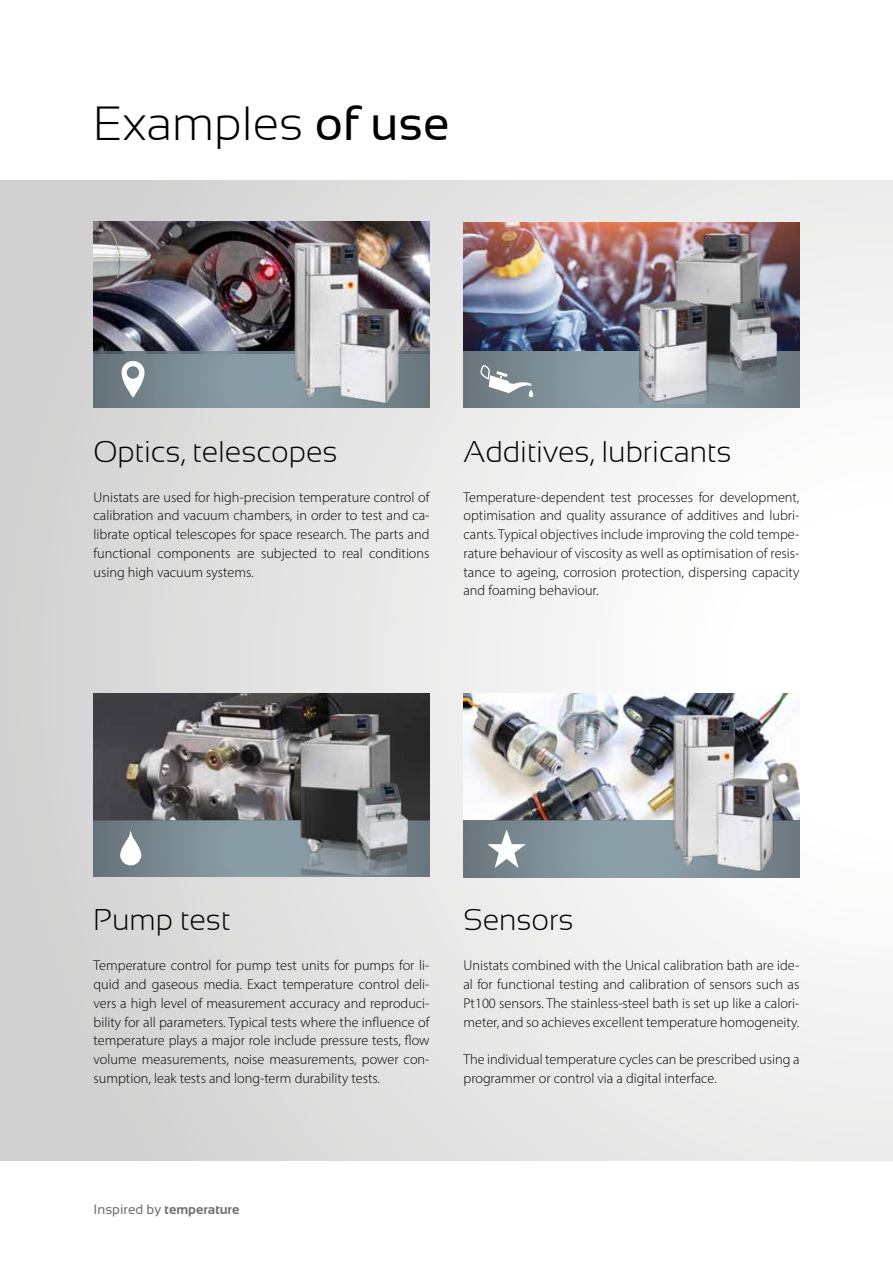
<style>
.page{position:relative;width:893px;height:1263px;background:#fff}
.page>*{position:absolute;margin:0;border:0;box-sizing:border-box;transform-origin:0 0}
.t1{font:91.8px "Entypo";color:#fff}
.t2{font:87.6px "Entypo";color:#fff}
.t3{font:300 48px "Sansation";color:#000}
.t4{font:300 30px "Sansation";color:#000}
.t5{font:300 14.25px/18.8px "Myriad Pro";color:#000;text-align:justify}
.t6{font:700 13.5px "Sansation";color:#706f6f}
.s1{font-weight:400}
</style>
<div class="page">
<div style="left:0;top:181px;width:893px;height:980px;background:linear-gradient(to right,#d1d1d0,#fdfdfd)"></div>
<img style="left:94px;top:222px;width:335px;height:129px">
<img style="left:463px;top:223px;width:336px;height:127px">
<img style="left:94px;top:693px;width:335px;height:127px">
<img style="left:463px;top:693px;width:336px;height:128px">
<svg style="left:463px;top:351px;width:336px;height:57px;background:#7d8e96"></svg>
<svg style="left:463px;top:821px;width:336px;height:56px;background:#7e8f98"></svg>
<svg style="left:94px;top:820px;width:335px;height:57px;background:#7b8c95"></svg>
<svg style="left:94px;top:351px;width:335px;height:57px;background:#798992"></svg>
<svg style="left:119px;top:830px;width:24px;height:35px"></svg>
<svg style="left:479px;top:365px;width:56px;height:32px"></svg>
<img style="left:669px;top:225px;width:97px;height:184px">
<img style="left:727px;top:296px;width:52px;height:113px">
<img style="left:637px;top:298px;width:73px;height:105px">
<img style="left:290px;top:229px;width:117px;height:180px">
<img style="left:669px;top:702px;width:112px;height:175px">
<img style="left:293px;top:704px;width:103px;height:171px">
<img style="left:355px;top:779px;width:55px;height:96px">
<h3 class="t3" style="left:94px;top:97px;width:358px">Examples <span class="s1">of use</span></h3>
<h1 class="t1" style="left:117px;top:317px;width:34px">0</h1>
<h3 class="t4" style="left:94px;top:434px;width:246px">Optics, telescopes</h3>
<p class="t5" style="left:94px;top:487px;width:337px">Unistats are used for high-precision temperature control of calibration and vacuum chambers, in order to test and ca&shy;librate optical telescopes for space research. The parts and functional components are subjected to real conditions using high vacuum systems.</p>
<h3 class="t4" style="left:463px;top:434px;width:269px">Additives, lubricants</h3>
<p class="t5" style="left:463px;top:487px;width:337px">Temperature-dependent test processes for development, optimisation and quality assurance of additives and lubri&shy;cants. Typical objectives include improving the cold tempe&shy;rature behaviour of viscosity as well as optimisation of resis&shy;tance to ageing, corrosion protection, dispersing capacity and foaming behaviour.</p>
<h3 class="t4" style="left:94px;top:903px;width:138px">Pump test</h3>
<p class="t5" style="left:94px;top:956px;width:337px">Temperature control for pump test units for pumps for li&shy;quid and gaseous media. Exact temperature control deli&shy;vers a high level of measurement accuracy and reproduci&shy;bility for all parameters. Typical tests where the influence of temperature plays a major role include pressure tests, flow volume measurements, noise measurements, power con&shy;sumption, leak tests and long-term durability tests.</p>
<h2 class="t2" style="left:483px;top:789px;width:49px">7</h2>
<h3 class="t4" style="left:463px;top:903px;width:112px">Sensors</h3>
<p class="t5" style="left:463px;top:956px;width:337px">Unistats combined with the Unical calibration bath are ide&shy;al for functional testing and calibration of sensors such as Pt100 sensors. The stainless-steel bath is set up like a calori&shy;meter, and so achieves excellent temperature homogeneity.</p>
<p class="t5" style="left:463px;top:1050px;width:337px">The individual temperature cycles can be prescribed using a programmer or control via a digital interface.</p>
<p class="t6" style="left:94px;top:1202px;width:147px"><span class="s1">Inspired by</span> temperature</p>
</div>
